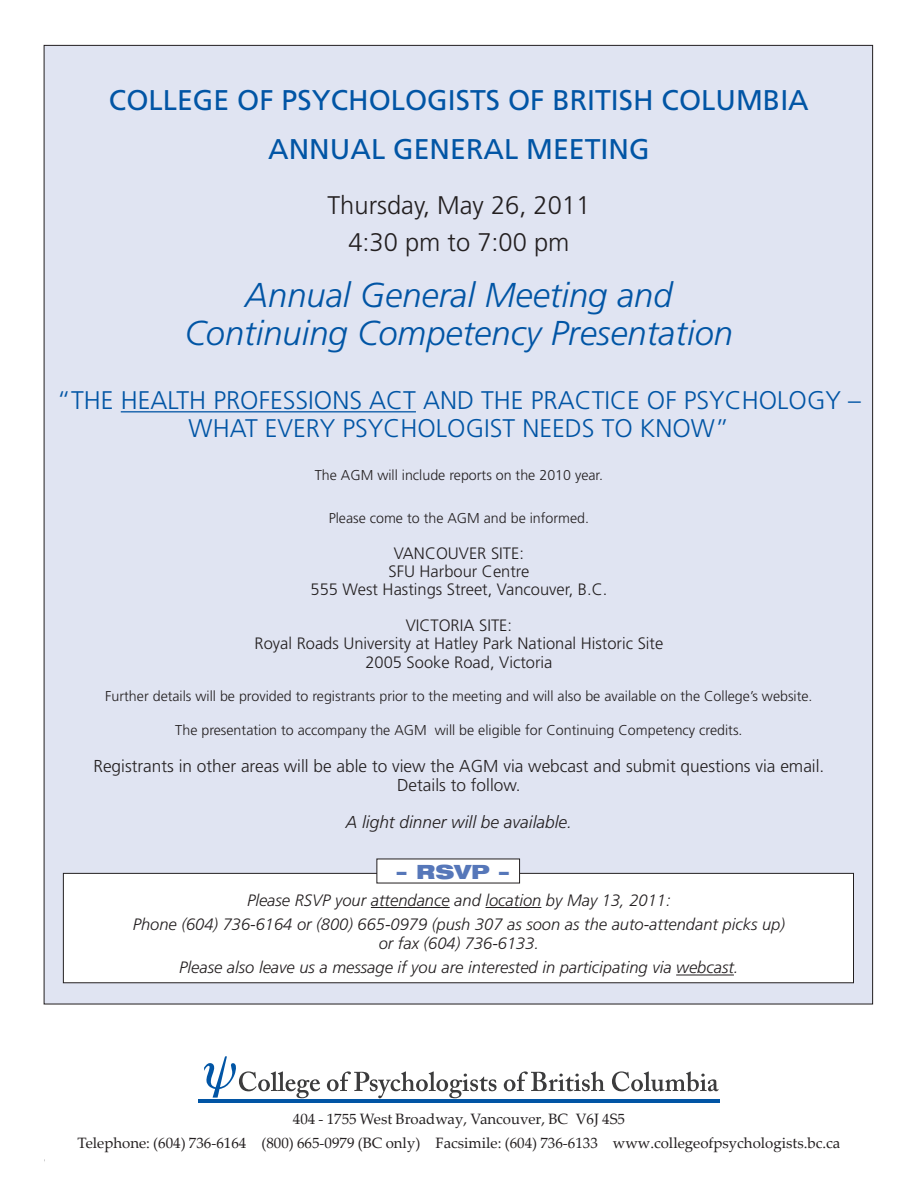
<style>
.page{position:relative;width:918px;height:1188px;background:#fff}
.page>*{position:absolute;margin:0;border:0;box-sizing:border-box;transform-origin:0 0}
.t1{font:italic 300 34.5px/38px "Frutiger";color:#0155a5;text-align:center}
.t2{font:28.5px "Frutiger";color:#0155a5}
.t3{font:300 25.5px/28px "Frutiger";color:#0155a5;text-align:center}
.t4{font:300 25.5px "Frutiger";color:#231f20}
.t5{font:900 expanded 19.5px "Swiss 721 BT";color:#5677b9}
.t6{font:300 17.25px/18.9px "Frutiger";color:#231f20;text-align:center}
.t7{font:italic 300 17.25px "Frutiger";color:#231f20}
.t8{font:italic 300 16.5px/19.5px "Frutiger";color:#231f20;text-align:center}
.t9{font:300 16.5px/18.1px "Frutiger";color:#231f20;text-align:center}
.t10{font:15px "Palatino Linotype";color:#231f20}
.t11{font:300 14.25px "Frutiger";color:#231f20}
</style>
<div class="page">
<hr style="left:45px;top:1147px;width:611px;height:2px;background:#231f20">
<div style="left:46px;top:1133px;width:826px;height:55px;background:#fff"></div>
<hr style="left:199px;top:1099px;width:521px;height:4px;background:#0155a5">
<svg style="left:204px;top:1056px;width:116px;height:42px"></svg>
<svg style="left:327px;top:1071px;width:170px;height:27px"></svg>
<svg style="left:504px;top:1071px;width:101px;height:20px"></svg>
<svg style="left:612px;top:1071px;width:107px;height:20px"></svg>
<div style="left:44px;top:45px;width:829px;height:959px;background:#e0e4f2"></div>
<div style="left:63px;top:873px;width:791px;height:110px;background:#fff"></div>
<div style="left:63px;top:873px;width:791px;height:110px;border:1px solid #231f20"></div>
<hr style="left:121px;top:411px;width:295px;height:1px;background:#0155a5">
<hr style="left:371px;top:907px;width:79px;height:1px;background:#231f20">
<hr style="left:485px;top:907px;width:56px;height:1px;background:#231f20">
<hr style="left:676px;top:975px;width:58px;height:1px;background:#231f20">
<div style="left:377px;top:859px;width:143px;height:24px;background:#fff"></div>
<p class="t2" style="left:109px;top:83px;width:701px">COLLEGE OF PSYCHOLOGISTS OF BRITISH COLUMBIA</p>
<p class="t2" style="left:268px;top:133px;width:383px">ANNUAL GENERAL MEETING</p>
<p class="t4" style="left:328px;top:191px;width:264px">Thursday, May 26, 2011</p>
<p class="t4" style="left:348px;top:228px;width:223px">4:30 pm to 7:00 pm</p>
<p class="t1" style="left:185px;top:276px;width:550px">Annual General Meeting and<br>Continuing Competency Presentation</p>
<p class="t3" style="left:57px;top:386px;width:805px">“THE HEALTH PROFESSIONS ACT AND THE PRACTICE OF PSYCHOLOGY –<br>WHAT EVERY PSYCHOLOGIST NEEDS TO KNOW”</p>
<p class="t11" style="left:315px;top:467px;width:290px">The AGM will include reports on the 2010 year.</p>
<p class="t11" style="left:329px;top:510px;width:262px">Please come to the AGM and be informed.</p>
<p class="t9" style="left:311px;top:544px;width:298px">VANCOUVER SITE:<br>SFU Harbour Centre<br>555 West Hastings Street, Vancouver, B.C.</p>
<p class="t9" style="left:255px;top:616px;width:410px">VICTORIA SITE:<br>Royal Roads University at Hatley Park National Historic Site<br>2005 Sooke Road, Victoria</p>
<p class="t11" style="left:105px;top:688px;width:709px">Further details will be provided to registrants prior to the meeting and will also be available on the College’s website.</p>
<p class="t11" style="left:175px;top:722px;width:569px">The presentation to accompany the AGM will be eligible for Continuing Competency credits.</p>
<p class="t6" style="left:93px;top:756px;width:732px">Registrants in other areas will be able to view the AGM via webcast and submit questions via email.<br>Details to follow.</p>
<p class="t7" style="left:346px;top:812px;width:228px">A light dinner will be available.</p>
<p class="t5" style="left:397px;top:861px;width:113px">– RSVP –</p>
<p class="t8" style="left:247px;top:890px;width:425px">Please RSVP your attendance and location by May 13, 2011:</p>
<p class="t8" style="left:133px;top:914px;width:654px">Phone (604) 736-6164 or (800) 665-0979 (push 307 as soon as the auto-attendant picks up) or fax (604) 736-6133.</p>
<p class="t8" style="left:179px;top:958px;width:561px">Please also leave us a message if you are interested in participating via webcast.</p>
<p class="t10" style="left:293px;top:1109px;width:334px">404 - 1755 West Broadway, Vancouver, BC V6J 4S5</p>
<p class="t10" style="left:78px;top:1133px;width:764px">Telephone: (604) 736-6164 (800) 665-0979 (BC only) Facsimile: (604) 736-6133 www.collegeofpsychologists.bc.ca</p>
</div>
